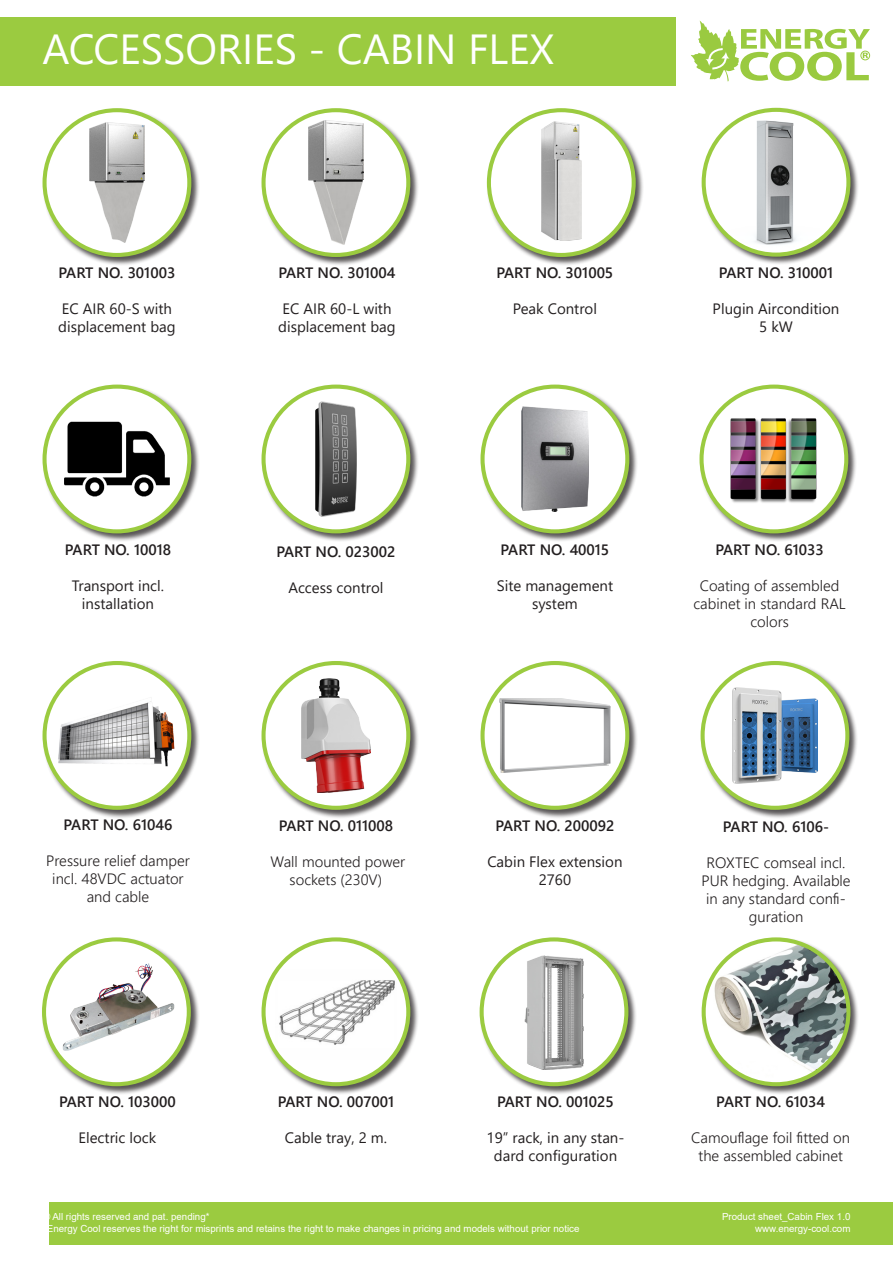
<style>
.page{position:relative;width:893px;height:1263px;background:#fff}
.page>*{position:absolute;margin:0;border:0;box-sizing:border-box;transform-origin:0 0}
.t1{font:42px "Segoe UI";color:#fff}
.t2{font:15px/18px "Segoe UI";color:#231f20;text-align:center}
.t3{font:300 15px/18px "Segoe UI";color:#231f20;text-align:center}
.t4{font:600 15px "Segoe UI";color:#231f20}
.t5{font:9.75px "Arial";color:#fff}
</style>
<div class="page">
<div style="left:49px;top:1202px;width:844px;height:43px;background:#9bcb40"></div>
<div style="left:42px;top:108px;width:158px;height:158px;background:#231f20;opacity:.75"></div>
<div style="left:45px;top:110px;width:144px;height:145px;background:#fff;border-radius:50%"></div>
<img style="left:89px;top:122px;width:56px;height:121px">
<div style="left:43px;top:108px;width:148px;height:149px;border:4px solid #9bcb40;border-radius:50%"></div>
<div style="left:261px;top:108px;width:158px;height:158px;background:#231f20;opacity:.75"></div>
<div style="left:264px;top:110px;width:144px;height:145px;background:#fff;border-radius:50%"></div>
<img style="left:308px;top:120px;width:56px;height:125px">
<div style="left:261px;top:108px;width:149px;height:149px;border:4px solid #9bcb40;border-radius:50%"></div>
<div style="left:261px;top:384px;width:158px;height:158px;background:#231f20;opacity:.75"></div>
<div style="left:264px;top:387px;width:144px;height:144px;background:#fff;border-radius:50%"></div>
<img style="left:315px;top:401px;width:41px;height:116px">
<div style="left:261px;top:385px;width:149px;height:148px;border:4px solid #9bcb40;border-radius:50%"></div>
<div style="left:486px;top:108px;width:159px;height:158px;background:#231f20;opacity:.75"></div>
<div style="left:489px;top:110px;width:145px;height:145px;background:#fff;border-radius:50%"></div>
<img style="left:541px;top:121px;width:40px;height:119px">
<div style="left:487px;top:108px;width:149px;height:149px;border:4px solid #9bcb40;border-radius:50%"></div>
<div style="left:480px;top:384px;width:158px;height:158px;background:#231f20;opacity:.75"></div>
<div style="left:483px;top:387px;width:144px;height:144px;background:#fff;border-radius:50%"></div>
<img style="left:522px;top:406px;width:66px;height:106px">
<div style="left:480px;top:385px;width:149px;height:148px;border:4px solid #9bcb40;border-radius:50%"></div>
<div style="left:42px;top:660px;width:158px;height:159px;background:#231f20;opacity:.75"></div>
<div style="left:45px;top:663px;width:144px;height:145px;background:#fff;border-radius:50%"></div>
<img style="left:45px;top:695px;width:144px;height:81px">
<div style="left:43px;top:661px;width:148px;height:149px;border:4px solid #9bcb40;border-radius:50%"></div>
<div style="left:480px;top:660px;width:158px;height:159px;background:#231f20;opacity:.75"></div>
<div style="left:483px;top:663px;width:144px;height:145px;background:#fff;border-radius:50%"></div>
<img style="left:500px;top:698px;width:110px;height:74px">
<div style="left:480px;top:661px;width:149px;height:149px;border:4px solid #9bcb40;border-radius:50%"></div>
<div style="left:42px;top:937px;width:158px;height:158px;background:#231f20;opacity:.75"></div>
<div style="left:44px;top:939px;width:145px;height:145px;background:#fff;border-radius:50%"></div>
<img style="left:63px;top:963px;width:111px;height:88px">
<div style="left:42px;top:937px;width:149px;height:149px;border:4px solid #9bcb40;border-radius:50%"></div>
<div style="left:261px;top:937px;width:158px;height:158px;background:#231f20;opacity:.75"></div>
<div style="left:264px;top:939px;width:144px;height:145px;background:#fff;border-radius:50%"></div>
<img style="left:275px;top:969px;width:122px;height:91px">
<div style="left:261px;top:937px;width:149px;height:149px;border:4px solid #9bcb40;border-radius:50%"></div>
<div style="left:479px;top:937px;width:158px;height:158px;background:#231f20;opacity:.75"></div>
<div style="left:482px;top:939px;width:144px;height:145px;background:#fff;border-radius:50%"></div>
<img style="left:524px;top:956px;width:60px;height:113px">
<div style="left:480px;top:937px;width:148px;height:149px;border:4px solid #9bcb40;border-radius:50%"></div>
<svg style="left:691px;top:21px;width:179px;height:60px"></svg>
<div style="left:861px;top:51px;width:9px;height:9px;border:1px solid #9aca40;border-radius:50%"></div>
<div style="left:0;top:17px;width:676px;height:68px;background:#9bcb40"></div>
<div style="left:700px;top:660px;width:158px;height:159px;background:#231f20;opacity:.75"></div>
<div style="left:703px;top:663px;width:144px;height:145px;background:#fff;border-radius:50%"></div>
<img style="left:732px;top:687px;width:85px;height:96px">
<div style="left:701px;top:661px;width:148px;height:149px;border:4px solid #9bcb40;border-radius:50%"></div>
<div style="left:701px;top:107px;width:158px;height:159px;background:#231f20;opacity:.75"></div>
<svg style="left:704px;top:110px;width:144px;height:145px"></svg>
<img style="left:713px;top:120px;width:126px;height:135px">
<div style="left:702px;top:108px;width:148px;height:149px;border:4px solid #9bcb40;border-radius:50%"></div>
<div style="left:42px;top:384px;width:158px;height:158px;background:#231f20;opacity:.75"></div>
<div style="left:45px;top:387px;width:144px;height:144px;background:#fff;border-radius:50%"></div>
<img style="left:64px;top:406px;width:106px;height:106px">
<div style="left:43px;top:385px;width:148px;height:148px;border:4px solid #9bcb40;border-radius:50%"></div>
<div style="left:699px;top:384px;width:158px;height:158px;background:#231f20;opacity:.75"></div>
<div style="left:701px;top:387px;width:145px;height:144px;background:#fff;border-radius:50%"></div>
<img style="left:730px;top:418px;width:87px;height:85px">
<div style="left:699px;top:385px;width:149px;height:148px;border:4px solid #9bcb40;border-radius:50%"></div>
<div style="left:261px;top:660px;width:158px;height:159px;background:#231f20;opacity:.75"></div>
<div style="left:264px;top:663px;width:144px;height:145px;background:#fff;border-radius:50%"></div>
<img style="left:302px;top:678px;width:68px;height:114px">
<div style="left:261px;top:661px;width:149px;height:149px;border:4px solid #9bcb40;border-radius:50%"></div>
<div style="left:701px;top:937px;width:158px;height:158px;background:#231f20;opacity:.75"></div>
<img style="left:704px;top:941px;width:144px;height:143px">
<div style="left:702px;top:937px;width:148px;height:149px;border:4px solid #9bcb40;border-radius:50%"></div>
<p class="t1" style="left:43px;top:15px;width:513px">ACCESSORIES - CABIN FLEX</p>
<p class="t4" style="left:59px;top:261px;width:118px">PART NO. 301003</p>
<p class="t2" style="left:62px;top:299px;width:112px">EC AIR 60-S with</p>
<p class="t2" style="left:58px;top:317px;width:119px">displacement bag</p>
<p class="t4" style="left:278px;top:261px;width:119px">PART NO. 301004</p>
<p class="t2" style="left:282px;top:299px;width:111px">EC AIR 60-L with</p>
<p class="t2" style="left:278px;top:317px;width:119px">displacement bag</p>
<p class="t4" style="left:496px;top:261px;width:118px">PART NO. 301005</p>
<p class="t2" style="left:513px;top:299px;width:86px">Peak Control</p>
<p class="t4" style="left:719px;top:260px;width:116px">PART NO. 310001</p>
<p class="t2" style="left:713px;top:299px;width:128px">Plugin Aircondition</p>
<p class="t2" style="left:759px;top:317px;width:35px">5 kW</p>
<p class="t4" style="left:65px;top:537px;width:108px">PART NO. 10018</p>
<p class="t2" style="left:72px;top:576px;width:94px">Transport incl.</p>
<p class="t2" style="left:82px;top:594px;width:74px">installation</p>
<p class="t4" style="left:276px;top:540px;width:121px">PART NO. 023002</p>
<p class="t2" style="left:288px;top:578px;width:97px">Access control</p>
<p class="t4" style="left:64px;top:813px;width:110px">PART NO. 61046</p>
<p class="t3" style="left:46px;top:851px;width:145px">Pressure relief damper incl. 48VDC actuator and cable</p>
<p class="t4" style="left:59px;top:1090px;width:118px">PART NO. 103000</p>
<p class="t2" style="left:79px;top:1129px;width:79px">Electric lock</p>
<p class="t4" style="left:279px;top:813px;width:116px">PART NO. 011008</p>
<p class="t3" style="left:271px;top:852px;width:136px">Wall mounted power sockets (230V)</p>
<p class="t4" style="left:278px;top:1090px;width:118px">PART NO. 007001</p>
<p class="t2" style="left:285px;top:1129px;width:104px">Cable tray, 2 m.</p>
<p class="t4" style="left:500px;top:537px;width:110px">PART NO. 40015</p>
<p class="t2" style="left:497px;top:576px;width:118px">Site management system</p>
<p class="t4" style="left:715px;top:537px;width:110px">PART NO. 61033</p>
<p class="t3" style="left:693px;top:576px;width:154px">Coating of assembled cabinet in standard RAL colors</p>
<p class="t4" style="left:495px;top:813px;width:121px">PART NO. 200092</p>
<p class="t2" style="left:487px;top:852px;width:137px">Cabin Flex extension<br>2760</p>
<p class="t4" style="left:723px;top:814px;width:108px">PART NO. 6106-</p>
<p class="t3" style="left:701px;top:853px;width:151px">ROXTEC comseal incl.<br>PUR hedging. Available in any standard confi&shy;guration</p>
<p class="t4" style="left:497px;top:1090px;width:118px">PART NO. 001025</p>
<p class="t2" style="left:487px;top:1129px;width:139px">19” rack, in any stan&shy;dard configuration</p>
<p class="t4" style="left:716px;top:1090px;width:110px">PART NO. 61034</p>
<p class="t3" style="left:691px;top:1128px;width:160px">Camouflage foil fitted on the assembled cabinet</p>
<p class="t5" style="left:43px;top:1210px;width:168px">© All rights reserved and pat. pending*</p>
<p class="t5" style="left:722px;top:1210px;width:130px">Product sheet_Cabin Flex 1.0</p>
<p class="t5" style="left:43px;top:1221px;width:538px">*Energy Cool reserves the right for misprints and retains the right to make changes in pricing and models without prior notice</p>
<p class="t5" style="left:755px;top:1221px;width:97px">www.energy-cool.com</p>
</div>
